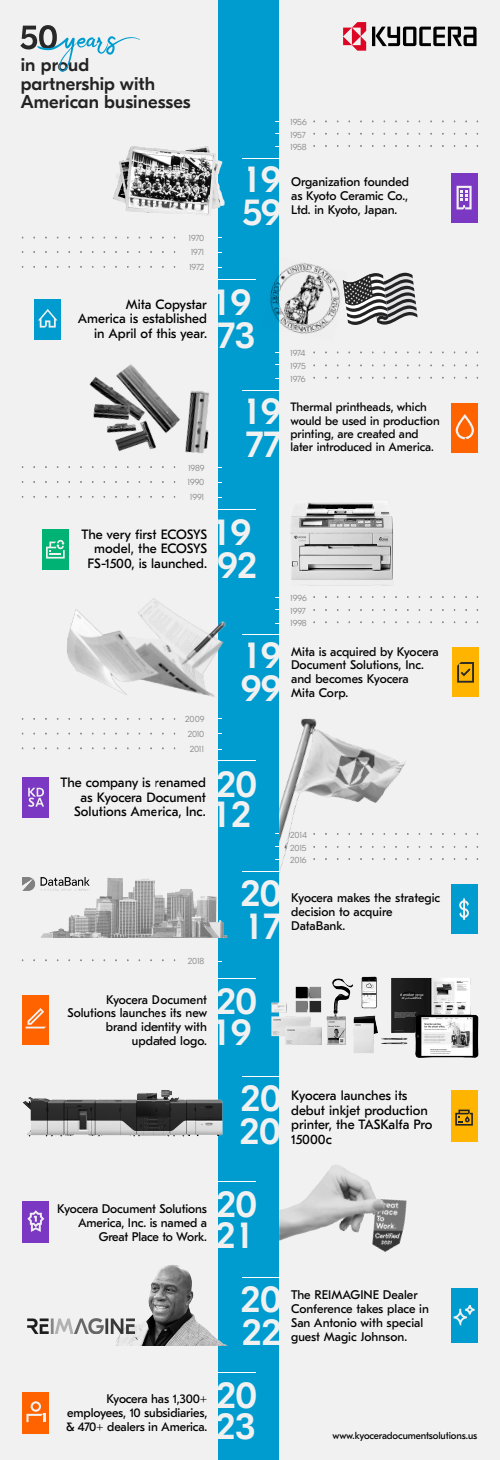
<style>
.page{position:relative;width:500px;height:1460px;background:#f1f1f1}
.page>*{position:absolute;margin:0;border:0;box-sizing:border-box;transform-origin:0 0}
.t1{font:500 37.65px/32.9px "GT Eesti Pro Display";color:#f1f1f1}
.t2{font:500 18.6px/18.4px "GT Eesti Pro Display";letter-spacing:.005em;color:#232323}
.t3{font:13.5px/14.7px "GT Eesti Pro Text";color:#000;text-align:right}
.t4{font:12.5px/13.8px "GT Eesti Pro Text";letter-spacing:-.005em;color:#000}
.t5{font:12.12px/13.3px "GT Eesti Pro Text";letter-spacing:-.005em;color:#000}
.t6{font:10px "GT Eesti Pro Text";letter-spacing:-.01em;color:#000}
.t7{font:300 9px/12.6px "GT Eesti Pro Display";letter-spacing:-.02em;color:#8a8a8a;text-align:justify}
</style>
<div class="page">
<div style="left:218px;top:0;width:61px;height:1460px;background:#009cd0"></div>
<hr style="left:218px;top:279px;width:38px;height:1px;background:#fff">
<hr style="left:242px;top:390px;width:37px;height:1px;background:#fff">
<svg style="left:20px;top:25px;width:66px;height:47px"></svg>
<svg style="left:86px;top:36px;width:54px;height:19px"></svg>
<div style="left:35px;top:299px;width:26px;height:40px;background:#009cd0"></div>
<svg style="left:38px;top:309px;width:20px;height:18px"></svg>
<hr style="left:218px;top:509px;width:38px;height:1px;background:#fff">
<div style="left:42px;top:529px;width:27px;height:40px;background:#00b273"></div>
<div style="left:452px;top:403px;width:26px;height:49px;background:#ff6300"></div>
<svg style="left:348px;top:272px;width:70px;height:53px"></svg>
<img style="left:270px;top:263px;width:78px;height:71px">
<img style="left:80px;top:364px;width:142px;height:104px">
<svg style="left:456px;top:414px;width:18px;height:25px"></svg>
<hr style="left:242px;top:158px;width:37px;height:1px;background:#fff">
<div style="left:451px;top:173px;width:26px;height:49px;background:#7b38c2"></div>
<hr style="left:242px;top:634px;width:37px;height:1px;background:#fff">
<div style="left:452px;top:647px;width:27px;height:50px;background:#ffb500"></div>
<svg style="left:46px;top:540px;width:19px;height:18px"></svg>
<hr style="left:218px;top:760px;width:38px;height:1px;background:#fff">
<div style="left:23px;top:777px;width:26px;height:40px;background:#7b38c2"></div>
<img style="left:290px;top:502px;width:103px;height:83px">
<hr style="left:242px;top:871px;width:37px;height:1px;background:#fff">
<div style="left:451px;top:884px;width:26px;height:50px;background:#009cd0"></div>
<img style="left:67px;top:598px;width:159px;height:101px">
<svg style="left:28px;top:788px;width:16px;height:19px"></svg>
<hr style="left:218px;top:978px;width:38px;height:1px;background:#fff">
<div style="left:23px;top:994px;width:26px;height:50px;background:#ff6300"></div>
<img style="left:41px;top:877px;width:187px;height:61px">
<img style="left:23px;top:878px;width:66px;height:13px">
<svg style="left:459px;top:898px;width:10px;height:22px"></svg>
<hr style="left:242px;top:1075px;width:37px;height:1px;background:#fff">
<img style="left:22px;top:1090px;width:201px;height:47px">
<hr style="left:242px;top:1276px;width:37px;height:1px;background:#fff">
<div style="left:451px;top:1288px;width:26px;height:54px;background:#009cd0"></div>
<svg style="left:26px;top:1008px;width:20px;height:20px"></svg>
<hr style="left:218px;top:1180px;width:38px;height:1px;background:#fff">
<div style="left:23px;top:1201px;width:26px;height:41px;background:#7b38c2"></div>
<svg style="left:457px;top:662px;width:17px;height:20px"></svg>
<img style="left:271px;top:976px;width:208px;height:82px">
<svg style="left:27px;top:1210px;width:17px;height:22px"></svg>
<hr style="left:218px;top:1372px;width:38px;height:1px;background:#fff">
<div style="left:23px;top:1392px;width:26px;height:41px;background:#ff6300"></div>
<img style="left:279px;top:1165px;width:128px;height:87px">
<svg style="left:454px;top:1305px;width:21px;height:21px"></svg>
<img style="left:86px;top:1265px;width:140px;height:80px">
<img style="left:27px;top:1318px;width:108px;height:15px">
<svg style="left:26px;top:1401px;width:19px;height:21px"></svg>
<svg style="left:433px;top:27px;width:44px;height:19px"></svg>
<svg style="left:372px;top:27px;width:59px;height:19px"></svg>
<svg style="left:343px;top:22px;width:23px;height:29px"></svg>
<div style="left:451px;top:1090px;width:26px;height:51px;background:#ffb500"></div>
<svg style="left:455px;top:1109px;width:18px;height:16px"></svg>
<img style="left:279px;top:719px;width:130px;height:155px">
<svg style="left:457px;top:186px;width:15px;height:23px"></svg>
<img style="left:112px;top:146px;width:113px;height:69px">
<h2 class="t2" style="left:21px;top:56px;width:172px">in proud<br>partnership with<br>American businesses</h2>
<p class="t7" style="left:189px;top:230px;width:17px;line-height:14.8px">1970<br>1971<br>1972</p>
<p class="t3" style="left:78px;top:297px;width:131px">Mita Copystar<br>America is established in April of this year.</p>
<p class="t7" style="left:188px;top:460px;width:18px;line-height:14.8px">1989<br>1990<br>1991</p>
<p class="t3" style="left:82px;top:527px;width:127px">The very first ECOSYS model, the ECOSYS<br>FS-1500, is launched.</p>
<p class="t7" style="left:185px;top:712px;width:21px;line-height:14.8px">2009<br>2010<br>2011</p>
<p class="t3" style="left:61px;top:775px;width:147px">The company is renamed as Kyocera Document<br>Solutions America, Inc.</p>
<p class="t7" style="left:188px;top:954px;width:18px">2018</p>
<p class="t4" style="left:67px;top:992px;width:141px;text-align:right">Kyocera Document<br>Solutions launches its new brand identity with updated logo.</p>
<h1 class="t1" style="left:242px;top:164px;width:41px">19<br>59</h1>
<p class="t7" style="left:290px;top:116px;width:18px">1956<br>1957<br>1958</p>
<p class="t4" style="left:291px;top:175px;width:119px;text-align:justify">Organization founded as Kyoto Ceramic Co., Ltd. in Kyoto, Japan.</p>
<h1 class="t1" style="left:216px;top:287px;width:41px">19<br>73</h1>
<h1 class="t1" style="left:246px;top:395px;width:37px">19<br>77</h1>
<p class="t7" style="left:290px;top:347px;width:17px">1974<br>1975<br>1976</p>
<p class="t5" style="left:291px;top:401px;width:151px">Thermal printheads, which would be used in production printing, are created and later introduced in America.</p>
<h1 class="t1" style="left:216px;top:517px;width:42px">19<br>92</h1>
<h1 class="t1" style="left:241px;top:640px;width:42px">19<br>99</h1>
<p class="t7" style="left:290px;top:592px;width:18px">1996<br>1997<br>1998</p>
<p class="t4" style="left:291px;top:645px;width:149px">Mita is acquired by Kyocera<br>Document Solutions, Inc. and becomes Kyocera<br>Mita Corp.</p>
<h1 class="t1" style="left:216px;top:769px;width:43px;line-height:30.7px">20<br>12</h1>
<h1 class="t1" style="left:241px;top:878px;width:42px">20<br>17</h1>
<p class="t7" style="left:290px;top:828px;width:18px">2014<br>2015<br>2016</p>
<p class="t4" style="left:291px;top:891px;width:151px">Kyocera makes the strategic decision to acquire<br>DataBank.</p>
<h1 class="t1" style="left:216px;top:986px;width:43px;line-height:30.7px">20<br>19</h1>
<h1 class="t1" style="left:240px;top:1082px;width:44px">20<br>20</h1>
<p class="t3" style="left:291px;top:1088px;width:143px;text-align:left">Kyocera launches its debut inkjet production printer, the TASKalfa Pro<br>15000c</p>
<p class="t4" style="left:57px;top:1202px;width:151px;text-align:right">Kyocera Document Solutions<br>America, Inc. is named a<br>Great Place to Work.</p>
<h1 class="t1" style="left:216px;top:1189px;width:43px;line-height:30.7px">20<br>21</h1>
<h1 class="t1" style="left:241px;top:1283px;width:43px">20<br>22</h1>
<p class="t4" style="left:291px;top:1288px;width:139px">The REIMAGINE Dealer<br>Conference takes place in<br>San Antonio with special guest Magic Johnson.</p>
<p class="t4" style="left:66px;top:1392px;width:143px;text-align:justify;text-indent:40px">Kyocera has 1,300+ employees, 10 subsidiaries, &amp; 470+ dealers in America.</p>
<h1 class="t1" style="left:216px;top:1380px;width:43px;line-height:30.7px">20<br>23</h1>
<p class="t6" style="left:332px;top:1430px;width:146px">www.kyoceradocumentsolutions.us</p>
</div>
